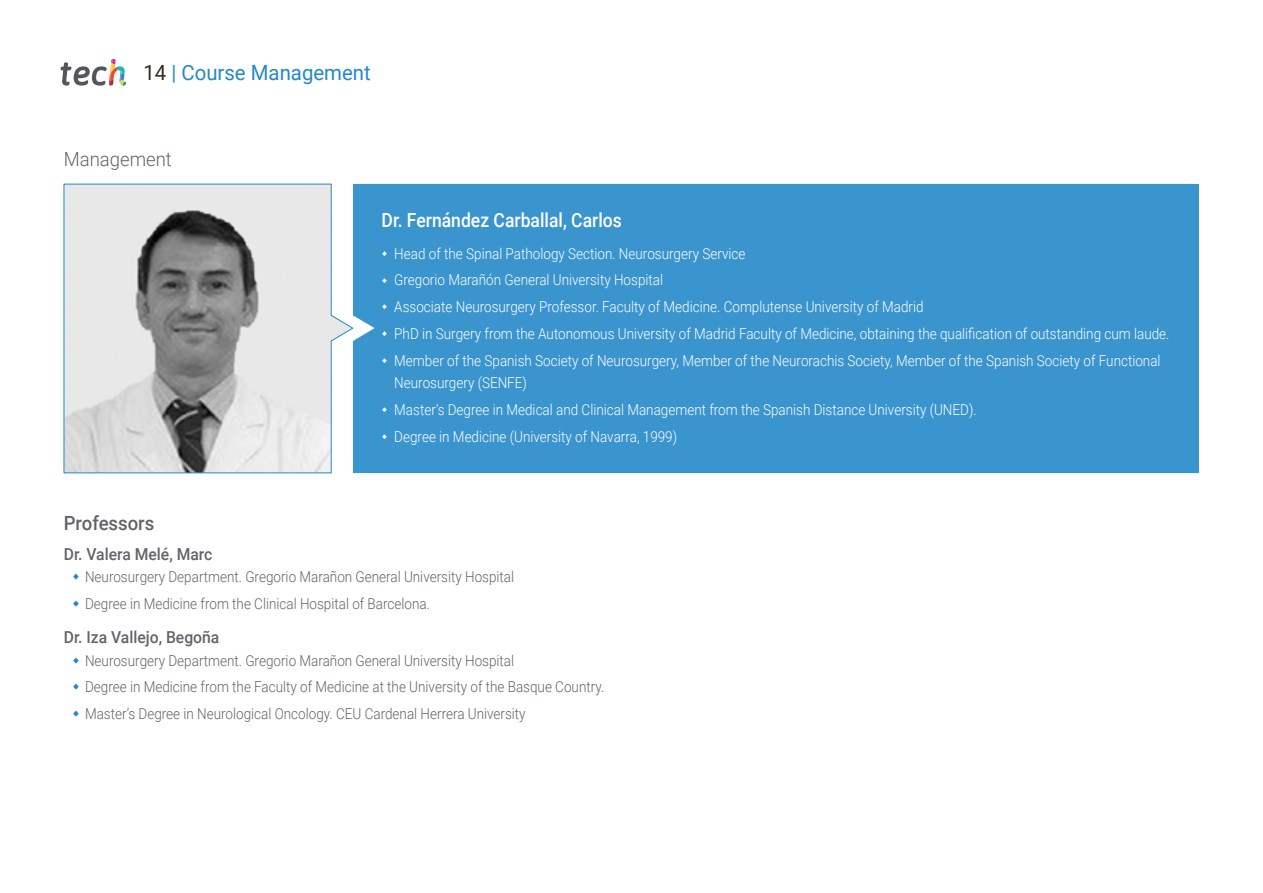
<style>
.page{position:relative;width:1263px;height:893px;background:#fff}
.page>*{position:absolute;margin:0;border:0;box-sizing:border-box;transform-origin:0 0}
.t1{font:21px "Roboto";color:#2488c9}
.t2{font:500 19.5px "Roboto";color:#fff;scale:.9 1}
.t3{font:300 19.5px "Roboto";color:#61646a;scale:.95 1}
.t4{font:500 19.5px "Roboto";color:#61646a;scale:.95 1}
.t5{font:500 16.5px "Roboto";color:#61646a;scale:.95 1}
.t6{font:300 15px/26.7px "Roboto";color:#fff;scale:.9 1}
.t7{font:300 15px/26.7px "Roboto";color:#61646a;scale:.9 1}
.s1{color:#312e20}
</style>
<div class="page">
<svg style="left:61px;top:59px;width:65px;height:27px"></svg>
<div style="left:353px;top:184px;width:846px;height:289px;background:#3a94ce"></div>
<svg style="left:64px;top:184px;width:289px;height:289px;background:#c8c9c9"></svg>
<svg style="left:382px;top:251px;width:5px;height:5px"></svg>
<svg style="left:382px;top:278px;width:5px;height:5px"></svg>
<svg style="left:382px;top:304px;width:5px;height:5px"></svg>
<svg style="left:382px;top:331px;width:5px;height:5px"></svg>
<svg style="left:382px;top:358px;width:5px;height:5px"></svg>
<svg style="left:382px;top:407px;width:5px;height:5px"></svg>
<svg style="left:382px;top:434px;width:5px;height:5px"></svg>
<h1 class="t1" style="left:144px;top:57px;width:229px"><span class="s1">14</span> | Course Management</h1>
<h2 class="t3" style="left:64px;top:145px;width:115px">Management</h2>
<h2 class="t2" style="left:382px;top:206px;width:269px">Dr. Fernández Carballal, Carlos</h2>
<p class="t6" style="left:394px;top:239px;width:863px">Head of the Spinal Pathology Section. Neurosurgery Service<br>Gregorio Marañón General University Hospital<br>Associate Neurosurgery Professor. Faculty of Medicine. Complutense University of Madrid<br>PhD in Surgery from the Autonomous University of Madrid Faculty of Medicine, obtaining the qualification of outstanding cum laude.<br>Member of the Spanish Society of Neurosurgery, Member of the Neurorachis Society, Member of the Spanish Society of Functional</p>
<p class="t6" style="left:394px;top:369px;width:649px">Neurosurgery (SENFE)<br>Master’s Degree in Medical and Clinical Management from the Spanish Distance University (UNED).<br>Degree in Medicine (University of Navarra, 1999)</p>
<h2 class="t4" style="left:64px;top:510px;width:97px">Professors</h2>
<p class="t5" style="left:64px;top:542px;width:158px">Dr. Valera Melé, Marc</p>
<p class="t7" style="left:85px;top:563px;width:478px">Neurosurgery Department. Gregorio Marañon General University Hospital<br>Degree in Medicine from the Clinical Hospital of Barcelona.</p>
<p class="t5" style="left:64px;top:626px;width:165px">Dr. Iza Vallejo, Begoña</p>
<p class="t7" style="left:85px;top:646px;width:579px">Neurosurgery Department. Gregorio Marañon General University Hospital<br>Degree in Medicine from the Faculty of Medicine at the University of the Basque Country.<br>Master’s Degree in Neurological Oncology. CEU Cardenal Herrera University</p>
</div>
